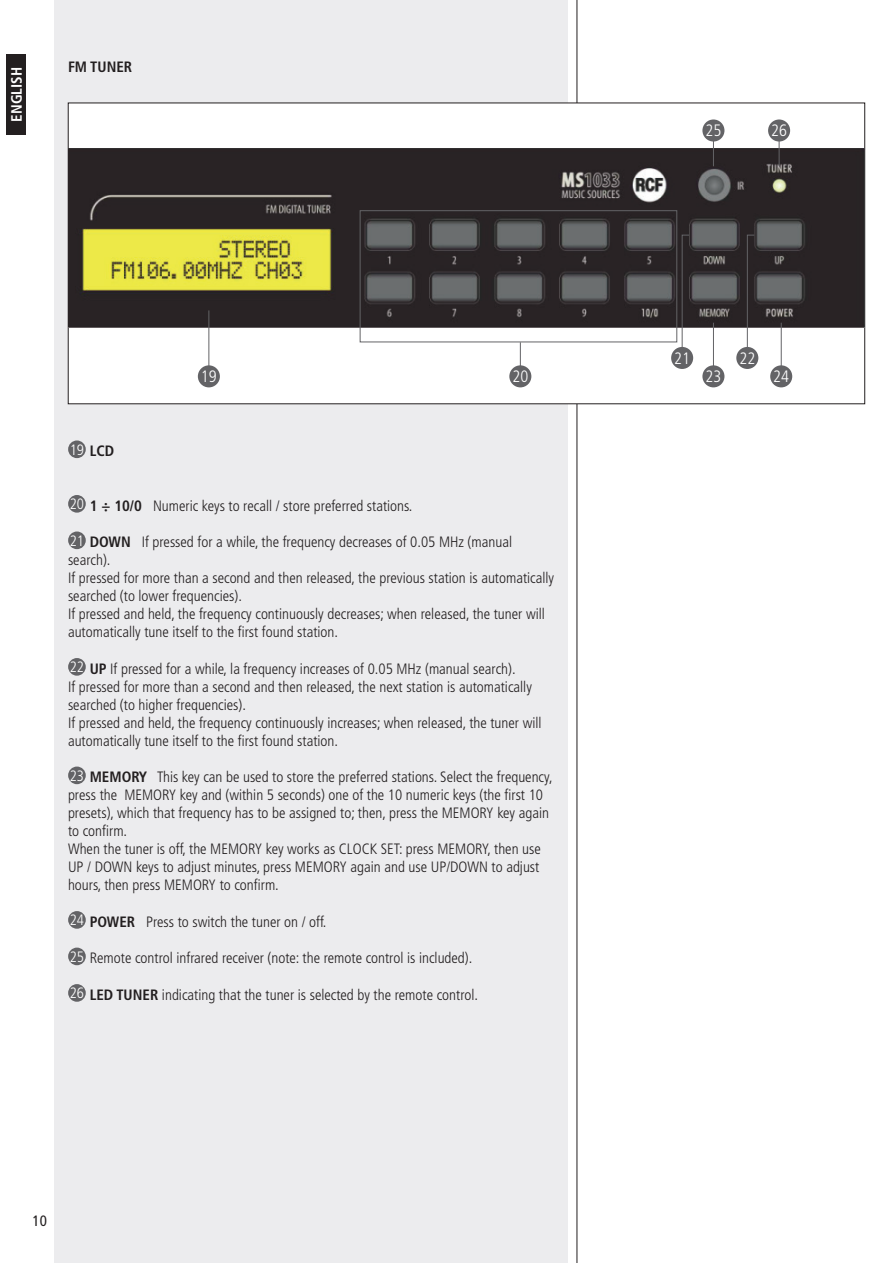
<style>
.page{position:relative;width:893px;height:1263px;background:#fff}
.page>*{position:absolute;margin:0;border:0;box-sizing:border-box;transform-origin:0 0}
.t1{font:300 condensed 16.5px "Frutiger LT Std";color:#fff}
.t2{font:300 condensed 15px/18px "Frutiger LT Std";color:#231f20}
.t3{font:700 condensed 15px "Frutiger LT Std";color:#231f20}
.t4{font:700 condensed 15px "Frutiger LT Std";color:#fff}
.t5{font:condensed 15px "Frutiger LT Std";color:#231f20}
.s1{font-weight:300;color:#fff}
.s2{color:#fff}
.s3{font-weight:700}
</style>
<div class="page">
<div style="left:54px;top:0;width:514px;height:1263px;background:#ececee"></div>
<hr style="left:577px;top:0;width:1px;height:1263px;background:#231f20">
<div style="left:6px;top:54px;width:20px;height:81px;background:#231f20"></div>
<div style="left:68px;top:440px;width:18px;height:18px;background:#636366;border-radius:50%"></div>
<div style="left:68px;top:495px;width:18px;height:18px;background:#636366;border-radius:50%"></div>
<div style="left:68px;top:531px;width:18px;height:18px;background:#636366;border-radius:50%"></div>
<div style="left:68px;top:658px;width:18px;height:18px;background:#636366;border-radius:50%"></div>
<div style="left:68px;top:766px;width:18px;height:18px;background:#636366;border-radius:50%"></div>
<div style="left:68px;top:911px;width:18px;height:18px;background:#636366;border-radius:50%"></div>
<div style="left:68px;top:947px;width:18px;height:18px;background:#636366;border-radius:50%"></div>
<div style="left:68px;top:984px;width:18px;height:18px;background:#636366;border-radius:50%"></div>
<div style="left:68px;top:103px;width:797px;height:301px;background:#fff"></div>
<img style="left:68px;top:149px;width:797px;height:178px">
<div style="left:198px;top:365px;width:22px;height:22px;background:#636366;border-radius:50%"></div>
<hr style="left:208px;top:310px;width:1px;height:58px;background:#636366">
<div style="left:509px;top:365px;width:22px;height:22px;background:#636366;border-radius:50%"></div>
<svg style="left:520px;top:342px;width:1px;height:23px"></svg>
<div style="left:702px;top:365px;width:22px;height:22px;background:#636366;border-radius:50%"></div>
<hr style="left:713px;top:323px;width:1px;height:45px;background:#636366">
<div style="left:770px;top:365px;width:22px;height:22px;background:#636366;border-radius:50%"></div>
<hr style="left:781px;top:323px;width:1px;height:45px;background:#636366">
<div style="left:671px;top:347px;width:22px;height:22px;background:#636366;border-radius:50%"></div>
<svg style="left:681px;top:234px;width:9px;height:116px"></svg>
<div style="left:736px;top:347px;width:22px;height:22px;background:#636366;border-radius:50%"></div>
<svg style="left:747px;top:234px;width:8px;height:116px"></svg>
<div style="left:702px;top:119px;width:22px;height:23px;background:#636366;border-radius:50%"></div>
<svg style="left:713px;top:142px;width:1px;height:24px"></svg>
<div style="left:768px;top:119px;width:22px;height:23px;background:#636366;border-radius:50%"></div>
<svg style="left:779px;top:141px;width:1px;height:25px"></svg>
<div style="left:360px;top:210px;width:317px;height:132px;border:1px solid #636366"></div>
<p class="t4" style="left:8px;top:122px;width:56px;rotate:-90deg">ENGLISH</p>
<p class="t3" style="left:68px;top:58px;width:66px">FM TUNER</p>
<p class="t1" style="left:705px;top:121px;width:17px">25</p>
<p class="t1" style="left:771px;top:121px;width:17px">26</p>
<p class="t1" style="left:674px;top:349px;width:17px">21</p>
<p class="t1" style="left:739px;top:349px;width:17px">22</p>
<p class="t3" style="left:70px;top:442px;width:46px"><span class="s1">19</span> LCD</p>
<p class="t1" style="left:201px;top:367px;width:17px">19</p>
<p class="t1" style="left:512px;top:367px;width:17px">20</p>
<p class="t1" style="left:705px;top:367px;width:17px">23</p>
<p class="t1" style="left:773px;top:367px;width:17px">24</p>
<p class="t2" style="left:70px;top:496px;width:344px"><span class="s2">20</span> <span class="s3">1 ÷ 10/0</span> Numeric keys to recall / store preferred stations.</p>
<p class="t2" style="left:68px;top:533px;width:488px"><span class="s2">21</span> <span class="s3">DOWN</span> If pressed for a while, the frequency decreases of 0.05 MHz (manual search).<br>If pressed for more than a second and then released, the previous station is automatically searched (to lower frequencies).<br>If pressed and held, the frequency continuously decreases; when released, the tuner will automatically tune itself to the first found station.</p>
<p class="t2" style="left:68px;top:659px;width:475px"><span class="s2">22</span> <span class="s3">UP</span> If pressed for a while, la frequency increases of 0.05 MHz (manual search).<br>If pressed for more than a second and then released, the next station is automatically searched (to higher frequencies).<br>If pressed and held, the frequency continuously increases; when released, the tuner will automatically tune itself to the first found station.</p>
<p class="t2" style="left:68px;top:768px;width:486px"><span class="s2">23</span> <span class="s3">MEMORY</span> This key can be used to store the preferred stations. Select the frequency, press the MEMORY key and (within 5 seconds) one of the 10 numeric keys (the first 10 presets), which that frequency has to be assigned to; then, press the MEMORY key again to confirm.<br>When the tuner is off, the MEMORY key works as CLOCK SET: press MEMORY, then use UP / DOWN keys to adjust minutes, press MEMORY again and use UP/DOWN to adjust hours, then press MEMORY to confirm.</p>
<p class="t2" style="left:70px;top:913px;width:258px"><span class="s2">24</span> <span class="s3">POWER</span> Press to switch the tuner on / off.</p>
<p class="t2" style="left:70px;top:949px;width:404px"><span class="s2">25</span> Remote control infrared receiver (note: the remote control is included).</p>
<p class="t2" style="left:70px;top:986px;width:410px"><span class="s2">26</span> <span class="s3">LED TUNER</span> indicating that the tuner is selected by the remote control.</p>
<p class="t5" style="left:33px;top:1211px;width:16px">10</p>
</div>
